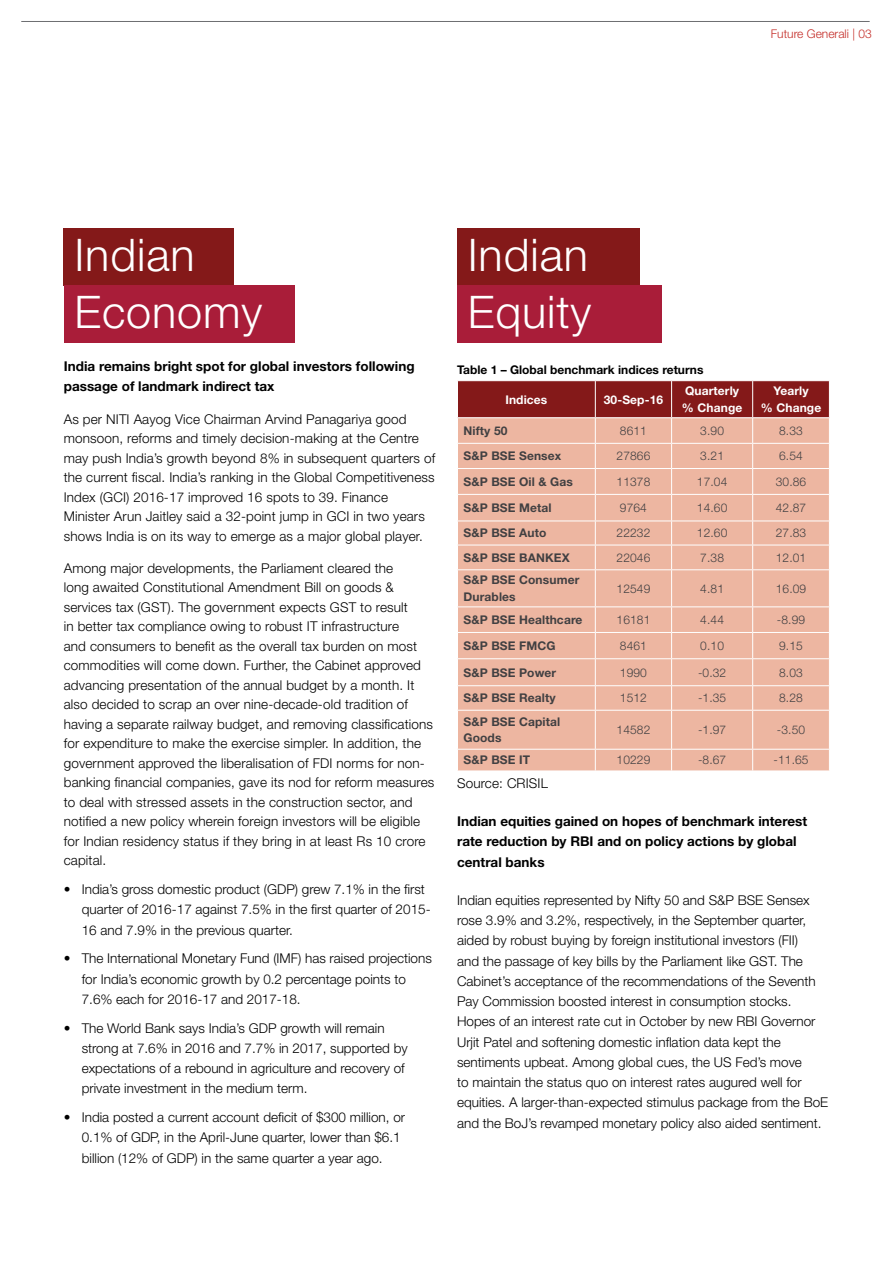
<style>
.page{position:relative;width:893px;height:1263px;background:#fff}
.page>*{position:absolute;margin:0;border:0;box-sizing:border-box;transform-origin:0 0}
.t1{font:300 45px/57.3px "Helvetica Neue LT Std";letter-spacing:.02em;color:#fff}
.t2{font:300 13.5px/19.5px "Helvetica Neue LT Std";color:#000}
.t3{font:700 13.5px/20.2px "Helvetica Neue LT Std";color:#000}
.t4{font:300 12px "Helvetica Neue LT Std";letter-spacing:.01em;color:#414042}
.t5{font:700 12px/16.5px "Helvetica Neue LT Std";letter-spacing:.01em;color:#414042}
.t6{font:700 12px/16.5px "Helvetica Neue LT Std";letter-spacing:.01em;color:#fff}
.t7{font:700 12px "Helvetica Neue LT Std";color:#000}
.t8{font:300 12px "Helvetica Neue LT Std";color:#c42d28}
</style>
<div class="page">
<div style="left:64px;top:228px;width:170px;height:58px;background:#841919"></div>
<div style="left:64px;top:285px;width:230px;height:58px;background:#a91d39"></div>
<div style="left:457px;top:228px;width:183px;height:58px;background:#841919"></div>
<div style="left:457px;top:285px;width:204px;height:58px;background:#a91d39"></div>
<div style="left:458px;top:570px;width:371px;height:200px;background:#edb6a1"></div>
<svg style="left:457px;top:381px;width:373px;height:188px;background:#d99b8b"></svg>
<hr style="left:595px;top:570px;width:1px;height:36px;background:#fff">
<hr style="left:671px;top:570px;width:1px;height:36px;background:#fff">
<hr style="left:752px;top:570px;width:1px;height:36px;background:#fff">
<hr style="left:457px;top:606px;width:138px;height:1px;background:#fff">
<hr style="left:595px;top:606px;width:77px;height:1px;background:#fff">
<hr style="left:672px;top:606px;width:81px;height:1px;background:#fff">
<hr style="left:753px;top:606px;width:77px;height:1px;background:#fff">
<hr style="left:457px;top:632px;width:138px;height:1px;background:#fff">
<hr style="left:595px;top:632px;width:77px;height:1px;background:#fff">
<hr style="left:672px;top:632px;width:81px;height:1px;background:#fff">
<hr style="left:753px;top:632px;width:77px;height:1px;background:#fff">
<hr style="left:457px;top:658px;width:138px;height:1px;background:#fff">
<hr style="left:595px;top:658px;width:77px;height:1px;background:#fff">
<hr style="left:672px;top:658px;width:81px;height:1px;background:#fff">
<hr style="left:753px;top:658px;width:77px;height:1px;background:#fff">
<hr style="left:457px;top:685px;width:138px;height:1px;background:#fff">
<hr style="left:595px;top:685px;width:77px;height:1px;background:#fff">
<svg style="left:595px;top:607px;width:1px;height:103px"></svg>
<hr style="left:672px;top:685px;width:81px;height:1px;background:#fff">
<svg style="left:671px;top:607px;width:1px;height:103px"></svg>
<hr style="left:753px;top:685px;width:77px;height:1px;background:#fff">
<svg style="left:752px;top:607px;width:1px;height:103px"></svg>
<hr style="left:457px;top:710px;width:138px;height:1px;background:#fff">
<hr style="left:595px;top:710px;width:77px;height:1px;background:#fff">
<hr style="left:595px;top:711px;width:1px;height:38px;background:#fff">
<hr style="left:672px;top:710px;width:81px;height:1px;background:#fff">
<hr style="left:671px;top:711px;width:1px;height:38px;background:#fff">
<hr style="left:753px;top:710px;width:77px;height:1px;background:#fff">
<hr style="left:752px;top:711px;width:1px;height:38px;background:#fff">
<hr style="left:457px;top:749px;width:138px;height:1px;background:#fff">
<hr style="left:595px;top:749px;width:77px;height:1px;background:#fff">
<svg style="left:595px;top:749px;width:1px;height:21px"></svg>
<hr style="left:672px;top:749px;width:81px;height:1px;background:#fff">
<svg style="left:671px;top:749px;width:1px;height:21px"></svg>
<hr style="left:753px;top:749px;width:77px;height:1px;background:#fff">
<svg style="left:752px;top:749px;width:1px;height:21px"></svg>
<hr style="left:21px;top:21px;width:849px;height:1px;background:#6d6e71">
<p class="t8" style="left:771px;top:27px;width:102px">Future Generali | 03</p>
<h1 class="t1" style="left:74px;top:225px;width:189px">Indian<br>Economy</h1>
<p class="t3" style="left:64px;top:356px;width:352px">India remains bright spot for global investors following passage of landmark indirect tax</p>
<p class="t2" style="left:64px;top:409px;width:373px">As per NITI Aayog Vice Chairman Arvind Panagariya good monsoon, reforms and timely decision-making at the Centre may push India’s growth beyond 8% in subsequent quarters of the current fiscal. India’s ranking in the Global Competitiveness Index (GCI) 2016-17 improved 16 spots to 39. Finance Minister Arun Jaitley said a 32-point jump in GCI in two years shows India is on its way to emerge as a major global player.</p>
<p class="t2" style="left:64px;top:558px;width:372px">Among major developments, the Parliament cleared the<br>long awaited Constitutional Amendment Bill on goods &amp; services tax (GST). The government expects GST to result<br>in better tax compliance owing to robust IT infrastructure<br>and consumers to benefit as the overall tax burden on most commodities will come down. Further, the Cabinet approved advancing presentation of the annual budget by a month. It also decided to scrap an over nine-decade-old tradition of having a separate railway budget, and removing classifications for expenditure to make the exercise simpler. In addition, the government approved the liberalisation of FDI norms for non&shy;banking financial companies, gave its nod for reform measures to deal with stressed assets in the construction sector, and notified a new policy wherein foreign investors will be eligible for Indian residency status if they bring in at least Rs 10 crore capital.</p>
<p class="t2" style="left:82px;top:879px;width:350px;line-height:20.2px;text-indent:-18px">• India’s gross domestic product (GDP) grew 7.1% in the first quarter of 2016-17 against 7.5% in the first quarter of 2015-<br>16 and 7.9% in the previous quarter.</p>
<p class="t2" style="left:82px;top:948px;width:352px;line-height:20.2px;text-indent:-18px">• The International Monetary Fund (IMF) has raised projections for India’s economic growth by 0.2 percentage points to<br>7.6% each for 2016-17 and 2017-18.</p>
<p class="t2" style="left:82px;top:1017px;width:327px;line-height:20.2px;text-indent:-18px">• The World Bank says India’s GDP growth will remain strong at 7.6% in 2016 and 7.7% in 2017, supported by expectations of a rebound in agriculture and recovery of private investment in the medium term.</p>
<p class="t2" style="left:82px;top:1107px;width:325px;line-height:20.2px;text-indent:-18px">• India posted a current account deficit of $300 million, or<br>0.1% of GDP, in the April-June quarter, lower than $6.1 billion (12% of GDP) in the same quarter a year ago.</p>
<h1 class="t1" style="left:468px;top:225px;width:125px">Indian<br>Equity</h1>
<p class="t7" style="left:457px;top:363px;width:248px">Table 1 – Global benchmark indices returns</p>
<p class="t6" style="left:505px;top:391px;width:44px">Indices</p>
<p class="t6" style="left:604px;top:391px;width:61px">30-Sep-16</p>
<p class="t6" style="left:682px;top:382px;width:62px">Quarterly % Change</p>
<p class="t6" style="left:761px;top:382px;width:62px;text-align:center">Yearly<br>% Change</p>
<p class="t5" style="left:463px;top:422px;width:45px">Nifty 50</p>
<p class="t4" style="left:620px;top:423px;width:29px">8611</p>
<p class="t4" style="left:700px;top:423px;width:25px">3.90</p>
<p class="t4" style="left:779px;top:423px;width:25px">8.33</p>
<p class="t5" style="left:463px;top:447px;width:99px">S&amp;P BSE Sensex</p>
<p class="t4" style="left:616px;top:449px;width:35px">27866</p>
<p class="t4" style="left:700px;top:449px;width:25px">3.21</p>
<p class="t4" style="left:779px;top:449px;width:25px">6.54</p>
<p class="t5" style="left:463px;top:473px;width:111px">S&amp;P BSE Oil &amp; Gas</p>
<p class="t4" style="left:616px;top:474px;width:35px">11378</p>
<p class="t4" style="left:697px;top:474px;width:32px">17.04</p>
<p class="t4" style="left:776px;top:474px;width:32px">30.86</p>
<p class="t5" style="left:463px;top:499px;width:90px">S&amp;P BSE Metal</p>
<p class="t4" style="left:620px;top:500px;width:29px">9764</p>
<p class="t4" style="left:697px;top:500px;width:32px">14.60</p>
<p class="t4" style="left:776px;top:500px;width:32px">42.87</p>
<p class="t5" style="left:463px;top:524px;width:84px">S&amp;P BSE Auto</p>
<p class="t4" style="left:616px;top:526px;width:35px">22232</p>
<p class="t4" style="left:697px;top:526px;width:32px">12.60</p>
<p class="t4" style="left:776px;top:526px;width:32px">27.83</p>
<p class="t5" style="left:463px;top:549px;width:108px">S&amp;P BSE BANKEX</p>
<p class="t4" style="left:616px;top:550px;width:35px">22046</p>
<p class="t4" style="left:700px;top:550px;width:25px">7.38</p>
<p class="t4" style="left:776px;top:550px;width:32px">12.01</p>
<p class="t5" style="left:463px;top:572px;width:117px">S&amp;P BSE Consumer<br>Durables</p>
<p class="t4" style="left:616px;top:581px;width:35px">12549</p>
<p class="t4" style="left:700px;top:581px;width:25px">4.81</p>
<p class="t4" style="left:776px;top:581px;width:32px">16.09</p>
<p class="t5" style="left:463px;top:611px;width:120px">S&amp;P BSE Healthcare</p>
<p class="t4" style="left:616px;top:612px;width:35px">16181</p>
<p class="t4" style="left:700px;top:612px;width:25px">4.44</p>
<p class="t4" style="left:777px;top:612px;width:30px">-8.99</p>
<p class="t5" style="left:463px;top:637px;width:94px">S&amp;P BSE FMCG</p>
<p class="t4" style="left:620px;top:638px;width:29px">8461</p>
<p class="t4" style="left:700px;top:638px;width:25px">0.10</p>
<p class="t4" style="left:779px;top:638px;width:25px">9.15</p>
<p class="t5" style="left:463px;top:664px;width:94px">S&amp;P BSE Power</p>
<p class="t4" style="left:620px;top:665px;width:29px">1990</p>
<p class="t4" style="left:698px;top:665px;width:30px">-0.32</p>
<p class="t4" style="left:779px;top:665px;width:25px">8.03</p>
<p class="t5" style="left:463px;top:689px;width:94px">S&amp;P BSE Realty</p>
<p class="t4" style="left:620px;top:691px;width:29px">1512</p>
<p class="t4" style="left:698px;top:691px;width:30px">-1.35</p>
<p class="t4" style="left:779px;top:691px;width:25px">8.28</p>
<p class="t5" style="left:463px;top:713px;width:98px">S&amp;P BSE Capital<br>Goods</p>
<p class="t4" style="left:616px;top:722px;width:35px">14582</p>
<p class="t4" style="left:698px;top:722px;width:30px">-1.97</p>
<p class="t4" style="left:777px;top:722px;width:30px">-3.50</p>
<p class="t5" style="left:463px;top:752px;width:68px">S&amp;P BSE IT</p>
<p class="t4" style="left:616px;top:753px;width:35px">10229</p>
<p class="t4" style="left:698px;top:753px;width:30px">-8.67</p>
<p class="t4" style="left:773px;top:753px;width:37px">-11.65</p>
<p class="t2" style="left:457px;top:773px;width:92px">Source: CRISIL</p>
<p class="t3" style="left:457px;top:810px;width:351px">Indian equities gained on hopes of benchmark interest rate reduction by RBI and on policy actions by global</p>
<p class="t3" style="left:457px;top:852px;width:89px">central banks</p>
<p class="t2" style="left:457px;top:889px;width:373px;line-height:20.2px">Indian equities represented by Nifty 50 and S&amp;P BSE Sensex rose 3.9% and 3.2%, respectively, in the September quarter, aided by robust buying by foreign institutional investors (FII)<br>and the passage of key bills by the Parliament like GST. The Cabinet’s acceptance of the recommendations of the Seventh Pay Commission boosted interest in consumption stocks.<br>Hopes of an interest rate cut in October by new RBI Governor Urjit Patel and softening domestic inflation data kept the sentiments upbeat. Among global cues, the US Fed’s move<br>to maintain the status quo on interest rates augured well for equities. A larger-than-expected stimulus package from the BoE and the BoJ’s revamped monetary policy also aided sentiment.</p>
</div>
